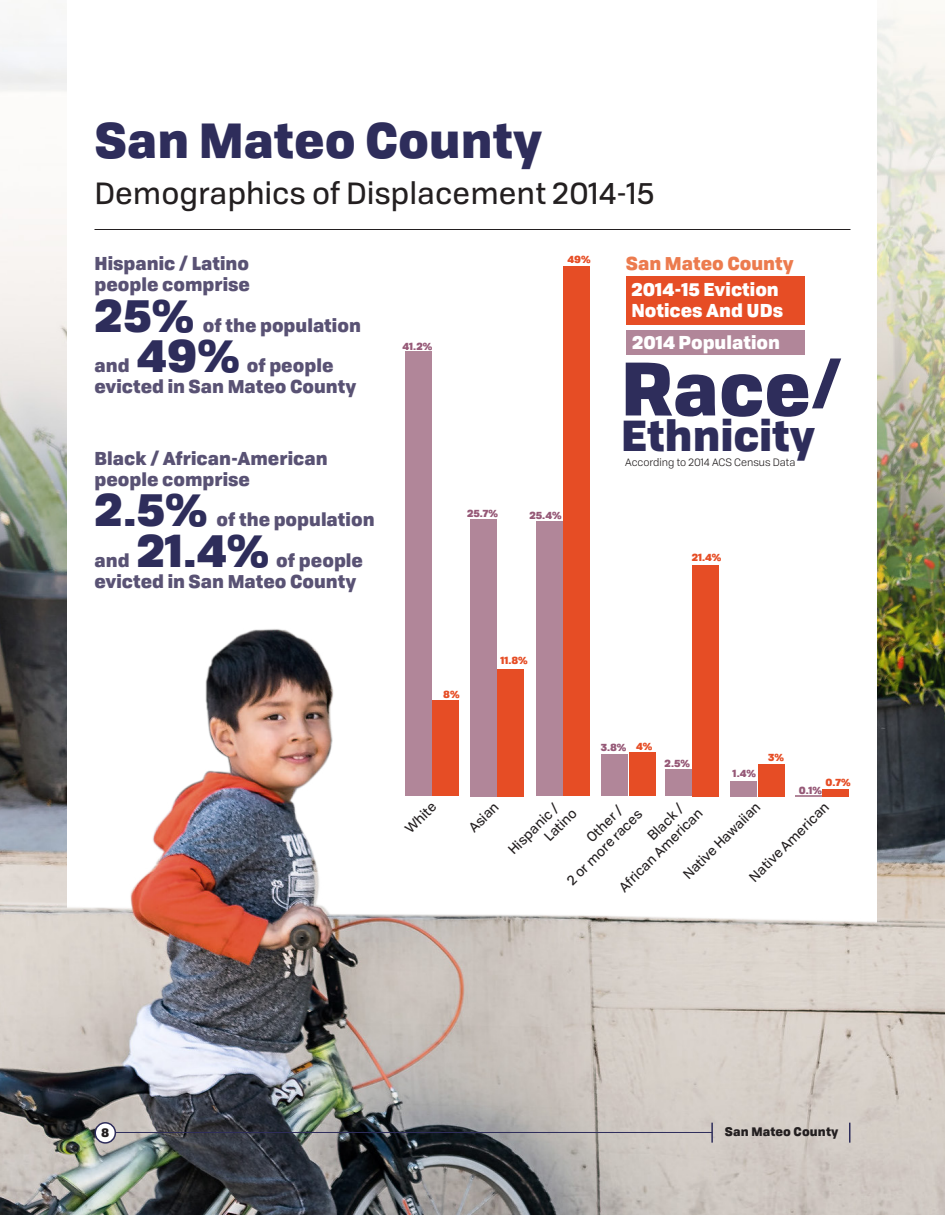
<style>
.page{position:relative;width:945px;height:1215px;background:#fff}
.page>*{position:absolute;margin:0;border:0;box-sizing:border-box;transform-origin:0 0}
.t1{font:900 72.9px "Tofino";color:#2e2d5b}
.t2{font:900 48px "Tofino";color:#2e2d5b}
.t3{font:900 45px "Tofino";color:#2e2d5b}
.t4{font:900 41.85px "Tofino";color:#2e2d5b}
.t5{font:30px "Tofino";color:#231f20}
.t6{font:900 18px/21px "Tofino";color:#595274}
.t7{font:900 18px/21px "Tofino";color:#fff}
.t8{font:900 18px "Tofino";color:#ec7b4e}
.t9{font:13.5px/16.2px "Tofino";color:#231f20}
.t10{font:900 12px "Tofino";letter-spacing:.01em;color:#231f20}
.t11{font:10.5px "Tofino";color:#231f20}
.t12{font:900 10.2px "Tofino";color:#965977}
.t13{font:900 10.2px "Tofino";color:#e64d25}
.s1{font-size:59.4px}
.s2{color:#e64d25}
</style>
<div class="page">
<img style="left:0;top:142px;width:945px;height:1073px">
<div style="left:563px;top:267px;width:27px;height:529px;background:#e64d25"></div>
<div style="left:536px;top:522px;width:27px;height:274px;background:#b18699"></div>
<div style="left:629px;top:752px;width:27px;height:44px;background:#e64d25"></div>
<div style="left:601px;top:755px;width:27px;height:41px;background:#b18699"></div>
<div style="left:758px;top:764px;width:27px;height:32px;background:#e64d25"></div>
<div style="left:730px;top:781px;width:27px;height:15px;background:#b18699"></div>
<div style="left:822px;top:789px;width:27px;height:7px;background:#e64d25"></div>
<svg style="left:795px;top:795px;width:27px;height:1px"></svg>
<div style="left:692px;top:565px;width:27px;height:231px;background:#e64d25"></div>
<div style="left:665px;top:769px;width:27px;height:27px;background:#b18699"></div>
<div style="left:470px;top:519px;width:27px;height:277px;background:#b18699"></div>
<div style="left:432px;top:700px;width:27px;height:96px;background:#e64d25"></div>
<div style="left:405px;top:351px;width:27px;height:445px;background:#b18699"></div>
<div style="left:497px;top:669px;width:27px;height:127px;background:#e64d25"></div>
<hr style="left:111px;top:1132px;width:601px;height:1px;background:#2e2d5b">
<div style="left:95px;top:1123px;width:20px;height:20px;background:#fff;border-radius:50%"></div>
<div style="left:94px;top:1122px;width:22px;height:22px;border:2px solid #2e2d5b;border-radius:50%"></div>
<hr style="left:711px;top:1123px;width:2px;height:20px;background:#2e2d5b">
<svg style="left:849px;top:1123px;width:1px;height:20px"></svg>
<hr style="left:94px;top:229px;width:756px;height:1px;background:#231f20">
<div style="left:626px;top:276px;width:178px;height:48px;background:#e64d25"></div>
<div style="left:626px;top:331px;width:179px;height:24px;background:#b18699"></div>
<h2 class="t2" style="left:94px;top:99px;width:449px">San Mateo County</h2>
<h3 class="t5" style="left:94px;top:170px;width:561px">Demographics of Displacement 2014-15</h3>
<p class="t13" style="left:568px;top:251px;width:25px">49%</p>
<p class="t6" style="left:94px;top:252px;width:157px">Hispanic / Latino people comprise</p>
<h3 class="t3" style="left:94px;top:277px;width:101px">25%</h3>
<p class="t8" style="left:626px;top:248px;width:169px">San Mateo County</p>
<p class="t7" style="left:631px;top:277px;width:153px">2014-15 Eviction<br>Notices And UDs</p>
<p class="t7" style="left:632px;top:330px;width:150px">2014 Population</p>
<p class="t6" style="left:203px;top:313px;width:160px">of the population</p>
<h3 class="t3" style="left:137px;top:317px;width:105px">49%</h3>
<p class="t12" style="left:402px;top:337px;width:31px">41.2%</p>
<p class="t6" style="left:95px;top:354px;width:263px;text-indent:152px">of people evicted in San Mateo County</p>
<h1 class="t1" style="left:621px;top:326px;width:222px">Race<span class="s1">/</span></h1>
<h3 class="t4" style="left:621px;top:399px;width:196px">Ethnicity</h3>
<p class="t6" style="left:95px;top:354px;width:37px">and</p>
<p class="t6" style="left:94px;top:446px;width:235px">Black / African-American people comprise</p>
<h3 class="t3" style="left:94px;top:471px;width:115px">2.5%</h3>
<p class="t11" style="left:625px;top:454px;width:172px">According to 2014 ACS Census Data</p>
<p class="t12" style="left:467px;top:505px;width:32px">25.7%</p>
<p class="t12" style="left:529px;top:506px;width:34px">25.4%</p>
<p class="t6" style="left:216px;top:508px;width:160px">of the population</p>
<h3 class="t3" style="left:137px;top:512px;width:134px">21.4%</h3>
<p class="t6" style="left:94px;top:548px;width:270px;text-indent:182px">of people evicted in San Mateo County</p>
<p class="t6" style="left:94px;top:548px;width:37px">and</p>
<p class="t13" style="left:692px;top:548px;width:31px">21.4%</p>
<p class="t13" style="left:443px;top:685px;width:18px">8%</p>
<p class="t13" style="left:500px;top:652px;width:29px">11.8%</p>
<p class="t9" style="left:401px;top:824px;width:39px;rotate:-45deg">White</p>
<p class="t9" style="left:465px;top:823px;width:37px;rotate:-45deg">Asian</p>
<p class="t12" style="left:601px;top:739px;width:53px">3.8% <span class="s2">4%</span></p>
<p class="t12" style="left:665px;top:754px;width:27px">2.5%</p>
<p class="t13" style="left:768px;top:748px;width:17px">3%</p>
<p class="t12" style="left:733px;top:765px;width:25px">1.4%</p>
<p class="t9" style="left:745px;top:873px;width:108px;rotate:-45deg">Native American</p>
<p class="t13" style="left:826px;top:774px;width:26px">0.7%</p>
<p class="t12" style="left:799px;top:781px;width:25px">0.1%</p>
<p class="t9" style="left:529px;top:821px;width:41px;text-indent:-35px;rotate:-45deg">Hispanic /<br>Latino</p>
<p class="t9" style="left:604px;top:871px;width:113px;text-indent:56px;rotate:-45deg">Black /<br>African American</p>
<p class="t9" style="left:679px;top:871px;width:104px;rotate:-45deg">Native Hawaiian</p>
<p class="t9" style="left:552px;top:864px;width:101px;text-indent:44px;rotate:-45deg">Other /<br>2 or more races</p>
<p class="t10" style="left:101px;top:1122px;width:10px">8</p>
<p class="t10" style="left:725px;top:1121px;width:115px">San Mateo County</p>
</div>
